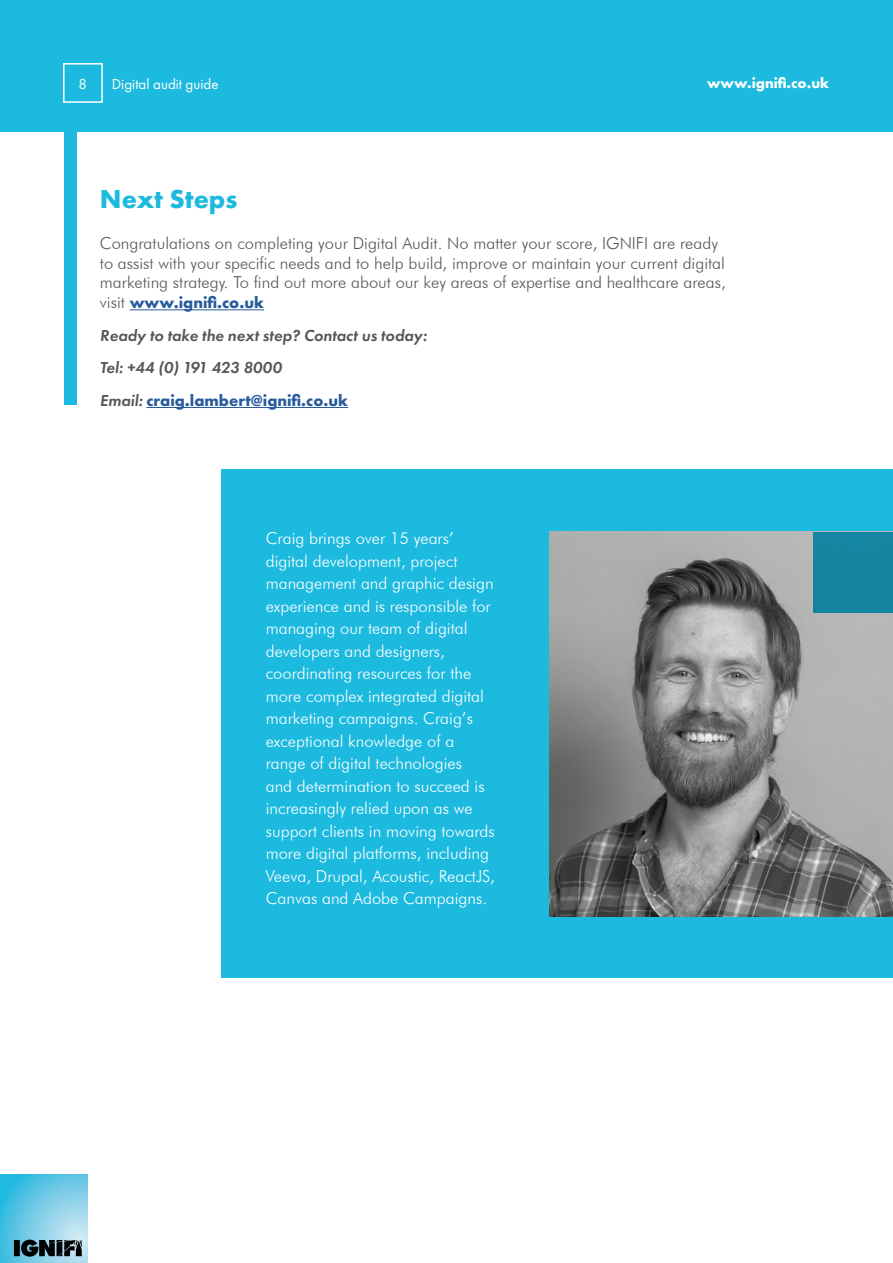
<style>
.page{position:relative;width:893px;height:1263px;background:#fff}
.page>*{position:absolute;margin:0;border:0;box-sizing:border-box;transform-origin:0 0}
.t1{font:700 27px "Futura PT";color:#1dbadf}
.t2{font:300 16.5px/22.5px "Futura BT";color:#fff}
.t3{font:300 16.5px/19.8px "Futura BT";color:#575756}
.t4{font:italic 600 16.5px/32.5px "Futura PT";color:#575756}
.t5{font:15px "Futura PT";color:#fff}
.t6{font:700 15px "Futura PT";color:#fff}
.s1{font-family:"Futura BT";font-weight:300;font-style:normal}
.s2{font-weight:700;font-style:normal;color:#275b9b}
</style>
<div class="page">
<div style="left:221px;top:470px;width:672px;height:508px;background:#1dbadf"></div>
<div style="left:0;top:0;width:893px;height:132px;background:#1dbadf"></div>
<hr style="left:130px;top:309px;width:134px;height:1px;background:#275b9b">
<hr style="left:146px;top:407px;width:202px;height:1px;background:#275b9b">
<img style="left:549px;top:532px;width:344px;height:384px">
<div style="left:64px;top:125px;width:12px;height:280px;background:#1dbadf"></div>
<div style="left:813px;top:532px;width:80px;height:80px;background:#1586a0"></div>
<div style="left:63px;top:63px;width:40px;height:40px;border:2px solid #fff"></div>
<svg style="left:0;top:1174px;width:88px;height:88px;background:#71cae6"></svg>
<svg style="left:14px;top:1239px;width:68px;height:17px"></svg>
<p class="t5" style="left:79px;top:75px;width:10px">8</p>
<p class="t5" style="left:112px;top:75px;width:108px">Digital audit guide</p>
<p class="t6" style="left:707px;top:73px;width:124px">www.ignifi.co.uk</p>
<h1 class="t1" style="left:100px;top:181px;width:139px">Next Steps</h1>
<p class="t3" style="left:100px;top:233px;width:627px">Congratulations on completing your Digital Audit. No matter your score, IGNIFI are ready to assist with your specific needs and to help build, improve or maintain your current digital marketing strategy. To find out more about our key areas of expertise and healthcare areas,</p>
<p class="t4" style="left:100px;top:286px;width:329px"><span class="s1">visit</span> <span class="s2">www.ignifi.co.uk<br></span>Ready to take the next step? Contact us today:<br>Tel: +44 (0) 191 423 8000<br>Email: <span class="s2">craig.lambert@ignifi.co.uk</span></p>
<p class="t2" style="left:266px;top:527px;width:231px">Craig brings over 15 years’ digital development, project management and graphic design experience and is responsible for managing our team of digital developers and designers, coordinating resources for the more complex integrated digital marketing campaigns. Craig’s exceptional knowledge of a range of digital technologies<br>and determination to succeed is increasingly relied upon as we support clients in moving towards more digital platforms, including<br>Veeva, Drupal, Acoustic, ReactJS,<br>Canvas and Adobe Campaigns.</p>
</div>
